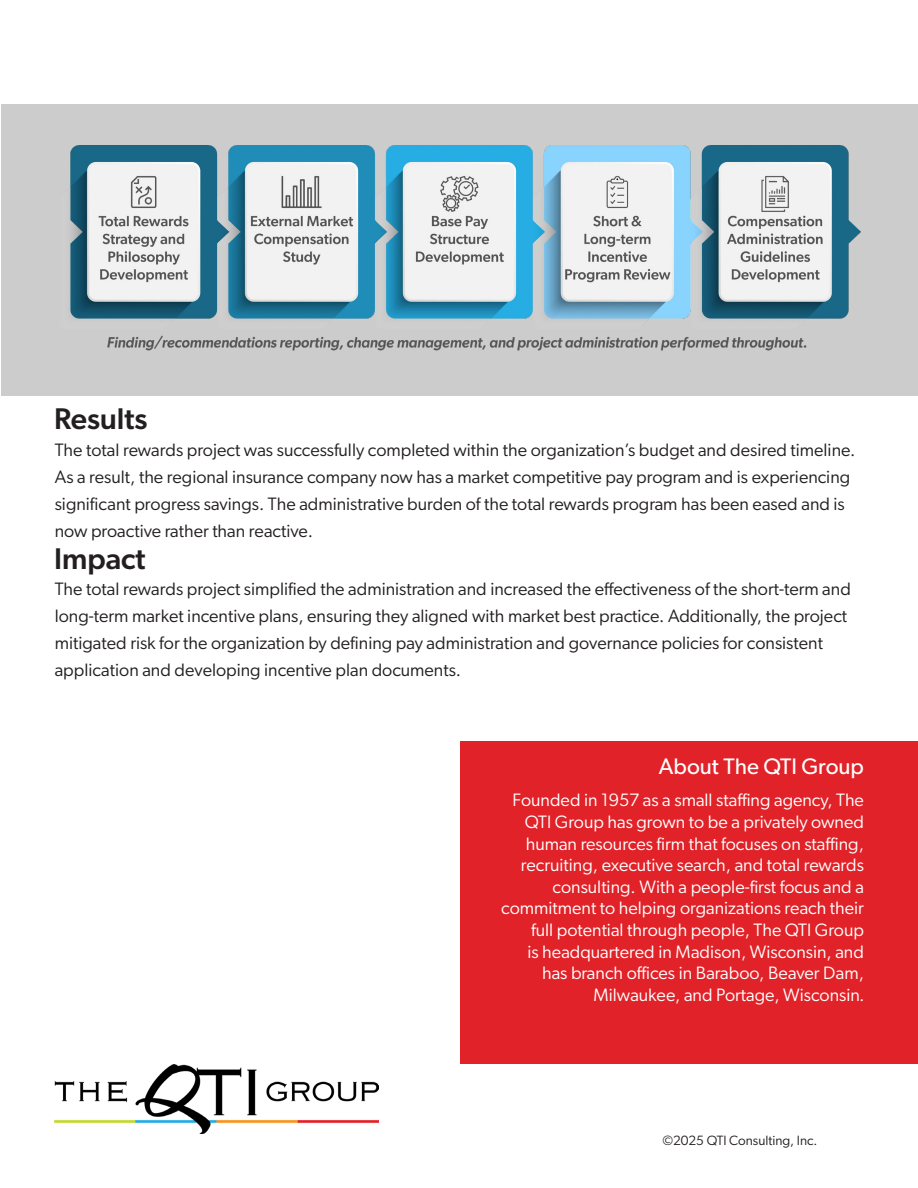
<style>
.page{position:relative;width:918px;height:1188px;background:#fff}
.page>*{position:absolute;margin:0;border:0;box-sizing:border-box;transform-origin:0 0}
.t1{font:500 30px "Gibson";color:#231f20}
.t2{font:22.5px "Gibson";color:#fff}
.t3{font:18px/27px "Gibson";color:#231f20}
.t4{font:18px/21.6px "Gibson";color:#fff;text-align:right}
.t5{font:13.5px "Gibson";color:#231f20}
.s1{font-family:"Minion Pro"}
</style>
<div class="page">
<div style="left:2px;top:104px;width:916px;height:292px;background:#ccc"></div>
<img style="left:70px;top:146px;width:791px;height:205px">
<img style="left:54px;top:1065px;width:324px;height:69px">
<div style="left:460px;top:742px;width:458px;height:322px;background:#e12228"></div>
<p class="t1" style="left:54px;top:401px;width:95px">Results</p>
<p class="t3" style="left:55px;top:436px;width:802px">The total rewards project was successfully completed within the organization’s budget and desired timeline.<br>As a result, the regional insurance company now has a market competitive pay program and is experiencing significant progress savings. The administrative burden of the total rewards program has been eased and is now proactive rather than reactive.</p>
<p class="t1" style="left:54px;top:541px;width:93px">Impact</p>
<p class="t3" style="left:55px;top:576px;width:798px">The total rewards project simplified the administration and increased the effectiveness of the short-term and long-term market incentive plans, ensuring they aligned with market best practice. Additionally, the project mitigated risk for the organization by defining pay administration and governance policies for consistent application and developing incentive plan documents.</p>
<p class="t2" style="left:659px;top:753px;width:207px">About The QTI Group</p>
<p class="t4" style="left:501px;top:789px;width:364px">Founded in 1957 as a small staffing agency, The QTI Group has grown to be a privately owned human resources firm that focuses on staffing, recruiting, executive search, and total rewards consulting. With a people-first focus and a commitment to helping organizations reach their full potential through people, The QTI Group<br>is headquartered in Madison, Wisconsin, and has branch offices in Baraboo, Beaver Dam, Milwaukee, and Portage, Wisconsin<span class="s1">.</span></p>
<p class="t5" style="left:662px;top:1132px;width:157px">©2025 QTI Consulting, Inc.</p>
</div>
